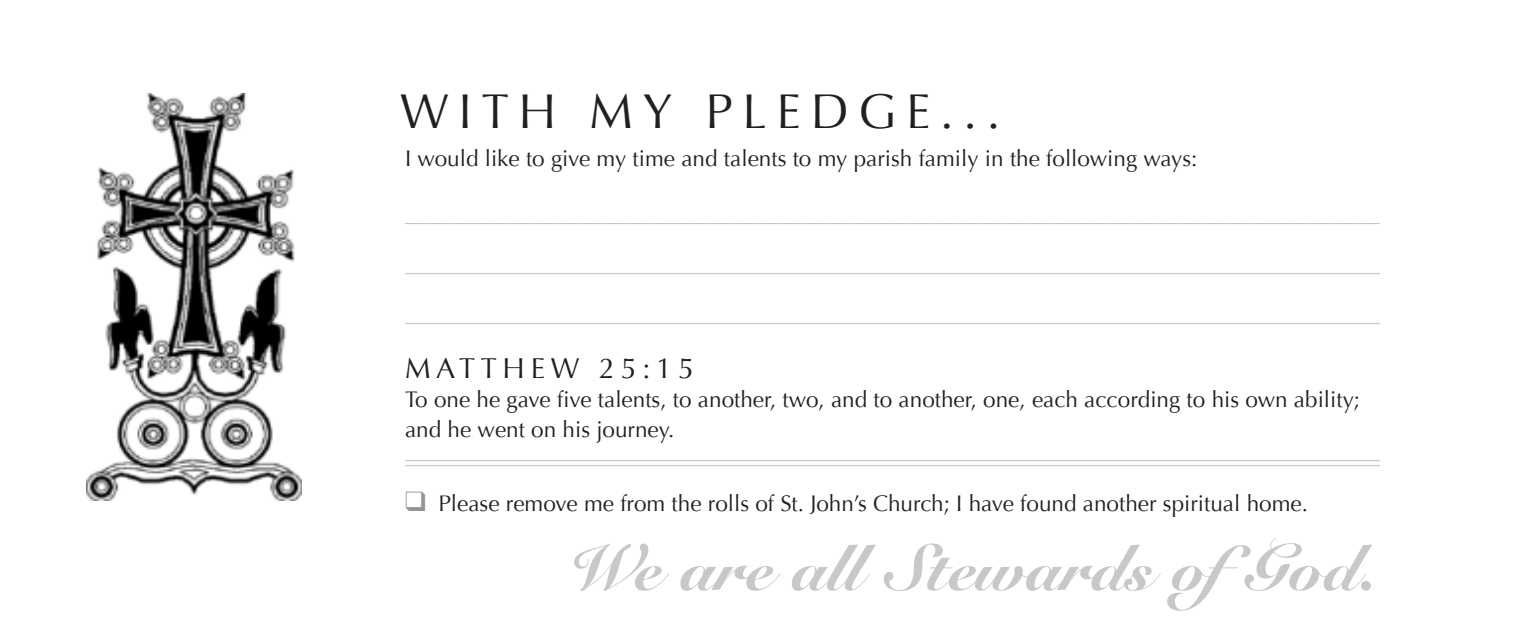
<style>
.page{position:relative;width:1530px;height:630px;background:#fff}
.page>*{position:absolute;margin:0;border:0;box-sizing:border-box;transform-origin:0 0}
.t1{font:900 64.25px "Snell Roundhand";color:#c7c8ca}
.t2{font:48.75px "Optima";letter-spacing:.2em;color:#231f20}
.t3{font:28.75px "Optima";letter-spacing:.2em;color:#231f20}
.t4{font:25px "Optima";color:#c7c8ca}
.t5{font:22.5px/30px "Optima";color:#231f20}
.s1{color:#939598}
</style>
<div class="page">
<img style="left:86px;top:94px;width:215px;height:406px">
<p class="t2" style="left:400px;top:83px;width:602px">WITH MY PLEDGE...</p>
<p class="t5" style="left:405px;top:144px;width:794px">I would like to give my time and talents to my parish family in the following ways:</p>
<p class="t4" style="left:405px;top:198px;width:976px">______________________________________________________________________________</p>
<p class="t4" style="left:405px;top:248px;width:976px">______________________________________________________________________________</p>
<p class="t4" style="left:405px;top:298px;width:976px">______________________________________________________________________________</p>
<p class="t3" style="left:405px;top:352px;width:290px">MATTHEW 25:15</p>
<p class="t5" style="left:405px;top:385px;width:957px">To one he gave five talents, to another, two, and to another, one, each according to his own ability; and he went on his journey.</p>
<p class="t4" style="left:405px;top:435px;width:976px">______________________________________________________________________________</p>
<p class="t4" style="left:405px;top:440px;width:976px">______________________________________________________________________________</p>
<p class="t5" style="left:405px;top:488px;width:904px"><span class="s1">❑</span> Please remove me from the rolls of St. John’s Church; I have found another spiritual home.</p>
<p class="t1" style="left:570px;top:530px;width:809px">We are all Stewards ofGod.</p>
</div>
